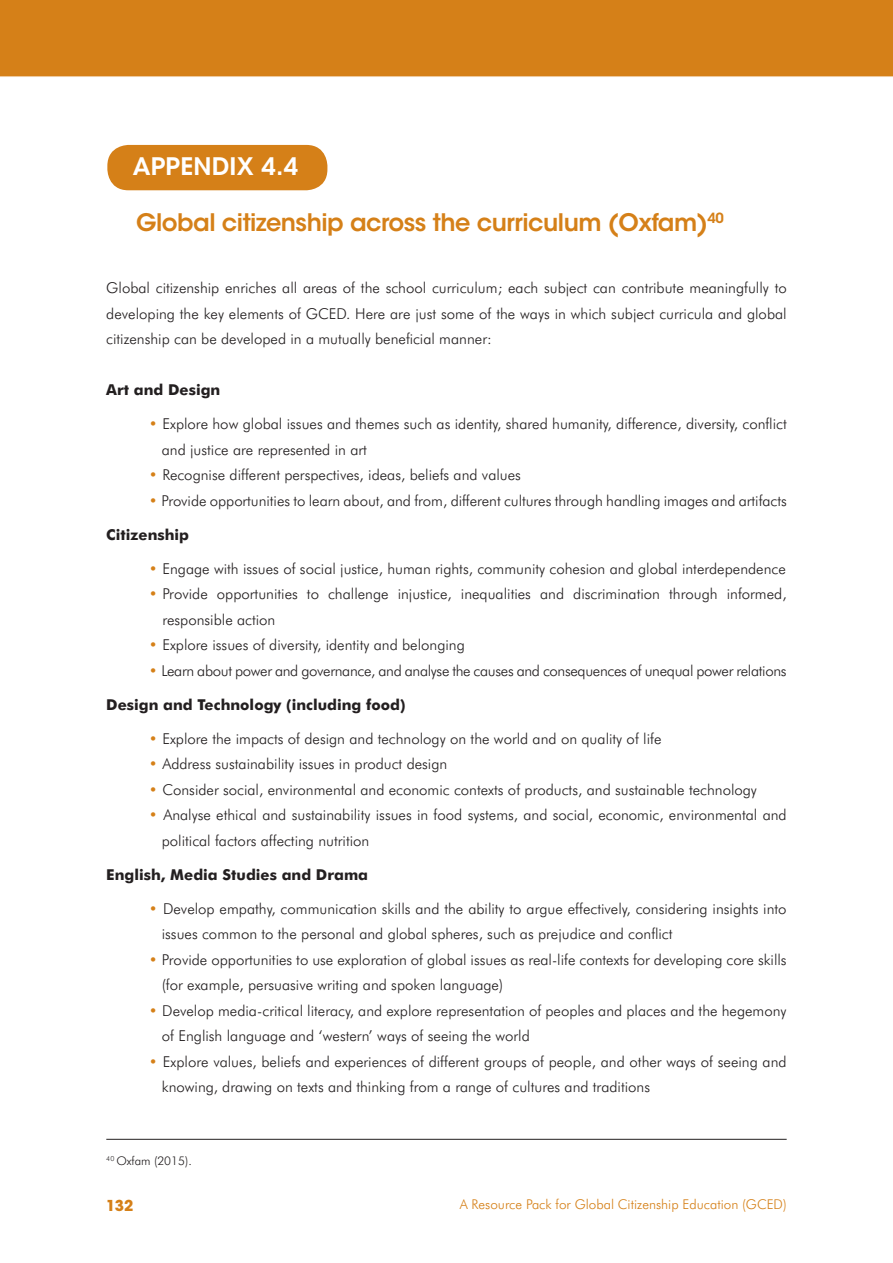
<style>
.page{position:relative;width:893px;height:1263px;background:#fff}
.page>*{position:absolute;margin:0;border:0;box-sizing:border-box;transform-origin:0 0}
.Act_Title{font:600 24px "ITC Avant Garde Std";letter-spacing:-.02em;color:#d58018}
.Act_Num{font:600 24px "ITC Avant Garde Std";letter-spacing:.01em;color:#fff}
.BL{font:300 15px/25.5px "Futura BT";color:#231f20}
.Tx{font:300 15px/25.5px "Futura BT";color:#231f20;text-align:justify}
.BL-2{font:300 15px "Futura BT";letter-spacing:-.02em;color:#231f20}
.Tx-2{font:700 15px "Futura BT";color:#231f20}
.t1{font:700 15px "ITC Avant Garde Std";color:#d58018}
.t2{font:300 13.5px "Futura BT";color:#d58018}
.Footnote{font:300 12px "Futura BT";color:#231f20}
.s1{font-weight:700;color:#d58018}
</style>
<div class="page">
<div style="left:0;top:0;width:893px;height:77px;background:#d58018"></div>
<div style="left:107px;top:145px;width:220px;height:45px;background:#d58018;border-radius:21px"></div>
<hr style="left:106px;top:1139px;width:681px;height:1px;background:#231f20">
<p class="Act_Num" style="left:133px;top:151px;width:167px">APPENDIX 4.4</p>
<p class="Act_Title" style="left:136px;top:207px;width:589px">Global citizenship across the curriculum (Oxfam)<sup>40</sup></p>
<p class="Tx" style="left:106px;top:275px;width:682px">Global citizenship enriches all areas of the school curriculum; each subject can contribute meaningfully to developing the key elements of GCED. Here are just some of the ways in which subject curricula and global citizenship can be developed in a mutually beneficial manner:</p>
<p class="Tx-2" style="left:106px;top:381px;width:116px">Art and Design</p>
<p class="BL" style="left:162px;top:411px;width:626px;text-indent:-13px"><span class="s1">•</span> Explore how global issues and themes such as identity, shared humanity, difference, diversity, conflict and justice are represented in art</p>
<p class="BL" style="left:149px;top:462px;width:374px"><span class="s1">•</span> Recognise different perspectives, ideas, beliefs and values</p>
<p class="BL" style="left:149px;top:487px;width:639px"><span class="s1">•</span> Provide opportunities to learn about, and from, different cultures through handling images and artifacts</p>
<p class="Tx-2" style="left:106px;top:525px;width:84px">Citizenship</p>
<p class="BL" style="left:149px;top:555px;width:638px"><span class="s1">•</span> Engage with issues of social justice, human rights, community cohesion and global interdependence</p>
<p class="BL" style="left:162px;top:581px;width:626px;text-indent:-14px"><span class="s1">•</span> Provide opportunities to challenge injustice, inequalities and discrimination through informed, responsible action</p>
<p class="BL" style="left:149px;top:632px;width:318px"><span class="s1">•</span> Explore issues of diversity, identity and belonging</p>
<p class="BL-2" style="left:149px;top:661px;width:639px"><span class="s1">•</span> Learn about power and governance, and analyse the causes and consequences of unequal power relations</p>
<p class="Tx-2" style="left:106px;top:695px;width:301px">Design and Technology (including food)</p>
<p class="BL" style="left:149px;top:725px;width:514px"><span class="s1">•</span> Explore the impacts of design and technology on the world and on quality of life</p>
<p class="BL" style="left:149px;top:751px;width:300px"><span class="s1">•</span> Address sustainability issues in product design</p>
<p class="BL" style="left:149px;top:776px;width:610px"><span class="s1">•</span> Consider social, environmental and economic contexts of products, and sustainable technology</p>
<p class="BL" style="left:162px;top:802px;width:626px;text-indent:-13px"><span class="s1">•</span> Analyse ethical and sustainability issues in food systems, and social, economic, environmental and political factors affecting nutrition</p>
<p class="Tx-2" style="left:106px;top:865px;width:263px">English, Media Studies and Drama</p>
<p class="BL" style="left:162px;top:895px;width:626px;text-indent:-13px"><span class="s1">•</span> Develop empathy, communication skills and the ability to argue effectively, considering insights into issues common to the personal and global spheres, such as prejudice and conflict</p>
<p class="BL" style="left:162px;top:946px;width:626px;text-indent:-13px"><span class="s1">•</span> Provide opportunities to use exploration of global issues as real-life contexts for developing core skills (for example, persuasive writing and spoken language)</p>
<p class="BL" style="left:162px;top:997px;width:626px;text-indent:-13px"><span class="s1">•</span> Develop media-critical literacy, and explore representation of peoples and places and the hegemony of English language and ‘western’ ways of seeing the world</p>
<p class="BL" style="left:162px;top:1048px;width:626px;text-indent:-13px"><span class="s1">•</span> Explore values, beliefs and experiences of different groups of people, and other ways of seeing and knowing, drawing on texts and thinking from a range of cultures and traditions</p>
<p class="Footnote" style="left:106px;top:1153px;width:87px"><sup>40</sup> Oxfam (2015).</p>
<p class="t1" style="left:106px;top:1196px;width:29px">132</p>
<p class="t2" style="left:460px;top:1196px;width:328px">A Resource Pack for Global Citizenship Education (GCED)</p>
</div>
